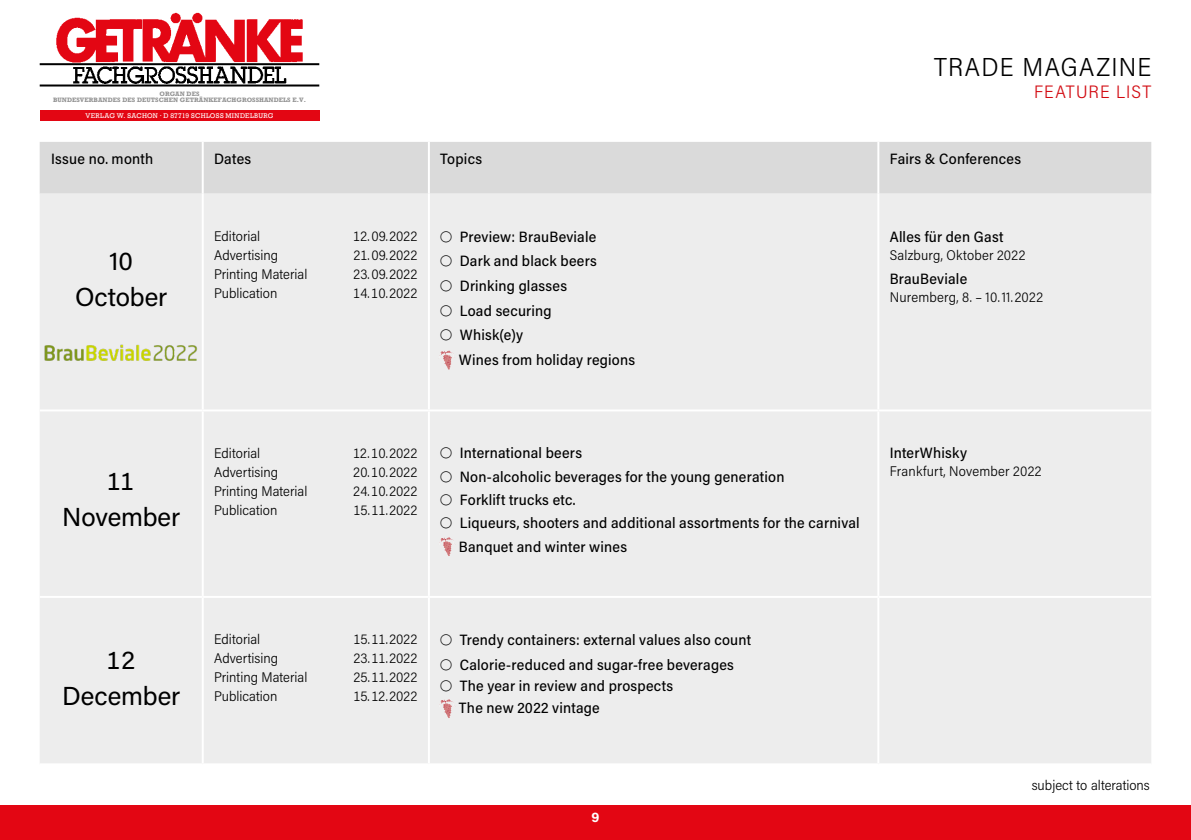
<style>
.page{position:relative;width:1191px;height:840px;background:#fff}
.page>*{position:absolute;margin:0;border:0;box-sizing:border-box;transform-origin:0 0}
.Monat{font:26px "Acumin Variable Concept";letter-spacing:.015em;color:#000}
.Text{font:26px "Acumin Variable Concept";letter-spacing:-.005em;color:#000}
.Text-2{font:18px "Acumin Variable Concept";letter-spacing:.015em;color:#d20a11}
.Themen-Schwerpunkte{font:15px "Acumin Variable Concept";letter-spacing:.015em;color:#000}
.Text-3{font:15px "Acumin Variable Concept";letter-spacing:.015em;color:#000}
.Ausgabe-Termin_Text{font:14px "Acumin Variable Concept";letter-spacing:-.02em;color:#000}
.Themen-Schwerpunkte-2{font:14px "Acumin Variable Concept";color:#000}
.Text-4{font:14px "Acumin Variable Concept";letter-spacing:-.02em;color:#000}
.t1{font:14px "Acumin Variable Concept";color:#fff}
.t2{font:7px "Rockwell";letter-spacing:.04em;color:#fff}
.t3{font:700 6px/6.8px "Rockwell";letter-spacing:.005em;color:#929292;text-align:center}
.s1{font-family:"Universal Newswith Comm Pi";font-size:12px}
</style>
<div class="page">
<div style="left:0;top:805px;width:1191px;height:34px;background:#e30613"></div>
<img style="left:73px;top:66px;width:214px;height:18px">
<img style="left:56px;top:12px;width:247px;height:51px">
<div style="left:40px;top:110px;width:279px;height:10px;background:#e30613"></div>
<hr style="left:40px;top:63px;width:279px;height:2px;background:#000">
<hr style="left:40px;top:84px;width:279px;height:2px;background:#000">
<div style="left:40px;top:142px;width:1111px;height:51px;background:#dadada"></div>
<div style="left:40px;top:193px;width:1111px;height:569px;background:#ededed"></div>
<hr style="left:878px;top:409px;width:273px;height:2px;background:#fff">
<hr style="left:878px;top:595px;width:273px;height:2px;background:#fff">
<hr style="left:40px;top:409px;width:163px;height:2px;background:#fff">
<hr style="left:203px;top:409px;width:226px;height:2px;background:#fff">
<hr style="left:40px;top:595px;width:163px;height:2px;background:#fff">
<hr style="left:203px;top:595px;width:226px;height:2px;background:#fff">
<hr style="left:202px;top:142px;width:2px;height:51px;background:#fff">
<hr style="left:428px;top:142px;width:2px;height:51px;background:#fff">
<hr style="left:877px;top:142px;width:2px;height:51px;background:#fff">
<hr style="left:202px;top:193px;width:2px;height:216px;background:#fff">
<hr style="left:428px;top:193px;width:2px;height:216px;background:#fff">
<hr style="left:877px;top:193px;width:2px;height:216px;background:#fff">
<hr style="left:202px;top:411px;width:2px;height:184px;background:#fff">
<hr style="left:429px;top:409px;width:449px;height:2px;background:#fff">
<hr style="left:428px;top:411px;width:2px;height:184px;background:#fff">
<hr style="left:877px;top:411px;width:2px;height:184px;background:#fff">
<hr style="left:202px;top:597px;width:2px;height:165px;background:#fff">
<hr style="left:429px;top:595px;width:449px;height:2px;background:#fff">
<hr style="left:428px;top:597px;width:2px;height:165px;background:#fff">
<hr style="left:877px;top:597px;width:2px;height:165px;background:#fff">
<img style="left:438px;top:698px;width:11px;height:15px">
<img style="left:438px;top:536px;width:11px;height:15px">
<img style="left:438px;top:350px;width:11px;height:15px">
<img style="left:40px;top:341px;width:161px;height:24px">
<p class="Text" style="left:934px;top:49px;width:220px">TRADE MAGAZINE</p>
<p class="Text-2" style="left:1034px;top:79px;width:119px">FEATURE LIST</p>
<p class="t3" style="left:53px;top:90px;width:254px">ORGAN DES<br>BUNDESVERBANDES DES DEUTSCHEN GETRÄNKEFACHGROSSHANDELS E.V.</p>
<p class="t2" style="left:85px;top:111px;width:190px">VERLAG W. SACHON ∙ D 87719 SCHLOSS MINDELBURG</p>
<p class="Text-3" style="left:51px;top:149px;width:104px">Issue no. month</p>
<p class="Text-3" style="left:214px;top:149px;width:39px">Dates</p>
<p class="Text-3" style="left:440px;top:149px;width:43px">Topics</p>
<p class="Text-3" style="left:889px;top:149px;width:133px">Fairs &amp; Conferences</p>
<p class="Monat" style="left:109px;top:242px;width:25px">10</p>
<p class="Monat" style="left:75px;top:278px;width:93px">October</p>
<p class="Monat" style="left:107px;top:462px;width:29px">11</p>
<p class="Monat" style="left:62px;top:498px;width:119px">November</p>
<p class="Monat" style="left:107px;top:642px;width:29px">12</p>
<p class="Monat" style="left:62px;top:678px;width:119px">December</p>
<p class="Ausgabe-Termin_Text" style="left:214px;top:226px;width:48px">Editorial</p>
<p class="Ausgabe-Termin_Text" style="left:353px;top:226px;width:66px">12.09.2022</p>
<p class="Ausgabe-Termin_Text" style="left:214px;top:245px;width:66px">Advertising</p>
<p class="Ausgabe-Termin_Text" style="left:353px;top:245px;width:66px">21.09.2022</p>
<p class="Ausgabe-Termin_Text" style="left:214px;top:264px;width:95px">Printing Material</p>
<p class="Ausgabe-Termin_Text" style="left:353px;top:264px;width:66px">23.09.2022</p>
<p class="Ausgabe-Termin_Text" style="left:214px;top:283px;width:65px">Publication</p>
<p class="Ausgabe-Termin_Text" style="left:353px;top:283px;width:66px">14.10.2022</p>
<p class="Themen-Schwerpunkte" style="left:440px;top:226px;width:158px"><span class="s1">j</span> Preview: BrauBeviale</p>
<p class="Themen-Schwerpunkte" style="left:440px;top:250px;width:158px"><span class="s1">j</span> Dark and black beers</p>
<p class="Themen-Schwerpunkte" style="left:440px;top:275px;width:128px"><span class="s1">j</span> Drinking glasses</p>
<p class="Themen-Schwerpunkte" style="left:440px;top:300px;width:113px"><span class="s1">j</span> Load securing</p>
<p class="Themen-Schwerpunkte" style="left:440px;top:324px;width:84px"><span class="s1">j</span> Whisk(e)y</p>
<p class="Themen-Schwerpunkte" style="left:459px;top:349px;width:178px">Wines from holiday regions</p>
<p class="Themen-Schwerpunkte" style="left:889px;top:226px;width:115px">Alles für den Gast</p>
<p class="Themen-Schwerpunkte-2" style="left:889px;top:245px;width:138px">Salzburg, Oktober 2022</p>
<p class="Themen-Schwerpunkte" style="left:889px;top:268px;width:79px">BrauBeviale</p>
<p class="Themen-Schwerpunkte-2" style="left:889px;top:287px;width:155px">Nuremberg, 8. – 10.11.2022</p>
<p class="Ausgabe-Termin_Text" style="left:214px;top:443px;width:48px">Editorial</p>
<p class="Ausgabe-Termin_Text" style="left:353px;top:443px;width:66px">12.10.2022</p>
<p class="Ausgabe-Termin_Text" style="left:214px;top:462px;width:66px">Advertising</p>
<p class="Ausgabe-Termin_Text" style="left:353px;top:462px;width:66px">20.10.2022</p>
<p class="Ausgabe-Termin_Text" style="left:214px;top:481px;width:95px">Printing Material</p>
<p class="Ausgabe-Termin_Text" style="left:353px;top:481px;width:66px">24.10.2022</p>
<p class="Ausgabe-Termin_Text" style="left:214px;top:500px;width:65px">Publication</p>
<p class="Ausgabe-Termin_Text" style="left:353px;top:500px;width:66px">15.11.2022</p>
<p class="Themen-Schwerpunkte" style="left:440px;top:442px;width:143px"><span class="s1">j</span> International beers</p>
<p class="Themen-Schwerpunkte" style="left:440px;top:466px;width:346px"><span class="s1">j</span> Non-alcoholic beverages for the young generation</p>
<p class="Themen-Schwerpunkte" style="left:440px;top:489px;width:137px"><span class="s1">j</span> Forklift trucks etc.</p>
<p class="Themen-Schwerpunkte" style="left:440px;top:512px;width:421px"><span class="s1">j</span> Liqueurs, shooters and additional assortments for the carnival</p>
<p class="Themen-Schwerpunkte" style="left:459px;top:535px;width:170px">Banquet and winter wines</p>
<p class="Themen-Schwerpunkte" style="left:889px;top:442px;width:79px">InterWhisky</p>
<p class="Themen-Schwerpunkte-2" style="left:889px;top:461px;width:154px">Frankfurt, November 2022</p>
<p class="Ausgabe-Termin_Text" style="left:214px;top:629px;width:48px">Editorial</p>
<p class="Ausgabe-Termin_Text" style="left:353px;top:629px;width:66px">15.11.2022</p>
<p class="Ausgabe-Termin_Text" style="left:214px;top:648px;width:66px">Advertising</p>
<p class="Ausgabe-Termin_Text" style="left:353px;top:648px;width:66px">23.11.2022</p>
<p class="Ausgabe-Termin_Text" style="left:214px;top:667px;width:95px">Printing Material</p>
<p class="Ausgabe-Termin_Text" style="left:353px;top:667px;width:66px">25.11.2022</p>
<p class="Ausgabe-Termin_Text" style="left:214px;top:686px;width:65px">Publication</p>
<p class="Ausgabe-Termin_Text" style="left:353px;top:686px;width:66px">15.12.2022</p>
<p class="Themen-Schwerpunkte" style="left:440px;top:629px;width:312px"><span class="s1">j</span> Trendy containers: external values also count</p>
<p class="Themen-Schwerpunkte" style="left:440px;top:653px;width:295px"><span class="s1">j</span> Calorie-reduced and sugar-free beverages</p>
<p class="Themen-Schwerpunkte" style="left:440px;top:675px;width:234px"><span class="s1">j</span> The year in review and prospects</p>
<p class="Themen-Schwerpunkte" style="left:459px;top:697px;width:142px">The new 2022 vintage</p>
<p class="t1" style="left:591px;top:807px;width:9px">9</p>
<p class="Text-4" style="left:1031px;top:775px;width:120px">subject to alterations</p>
</div>
